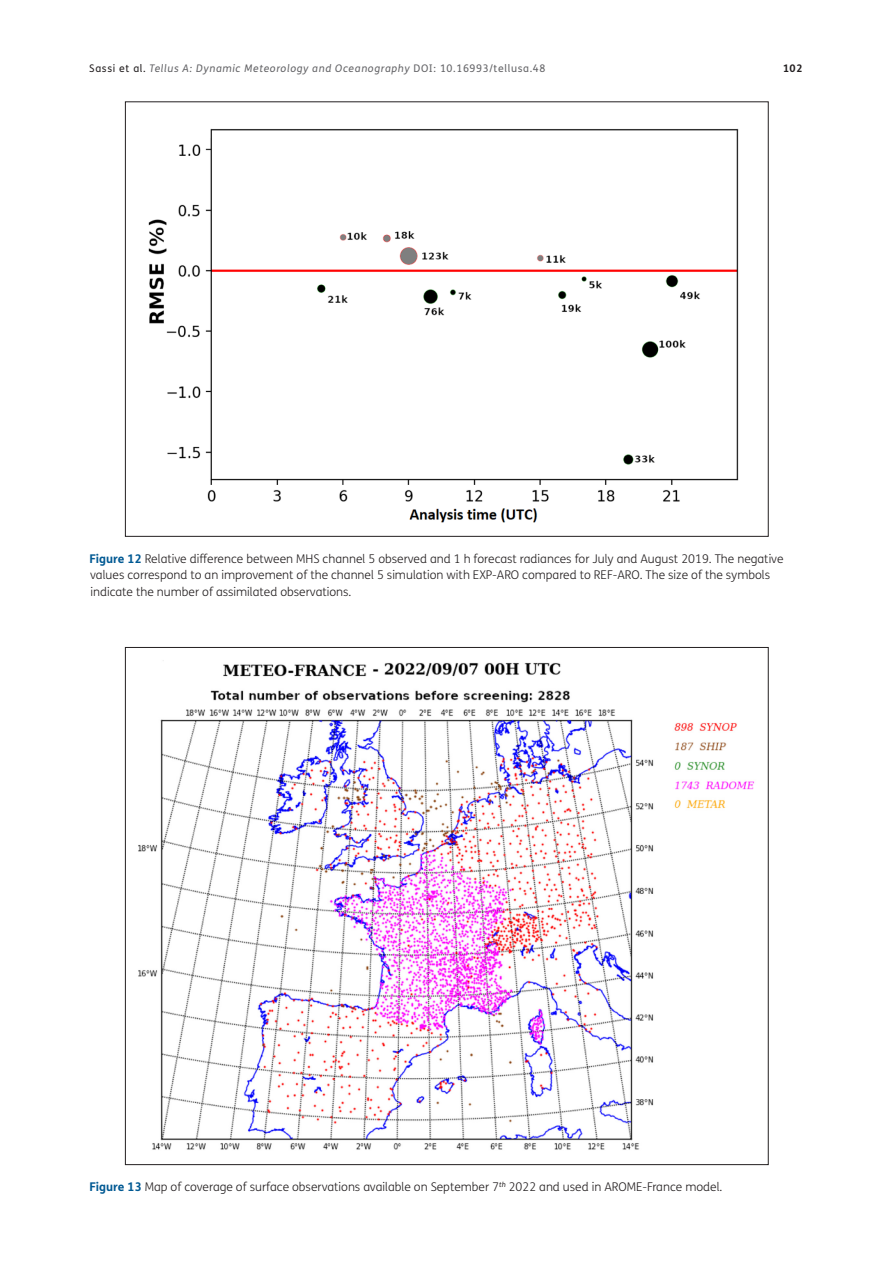
<style>
.page{position:relative;width:893px;height:1263px;background:#fff}
.page>*{position:absolute;margin:0;border:0;box-sizing:border-box;transform-origin:0 0}
.Figure_copy{font:300 12px/16.5px "FS Me";color:#231f20}
.t1{font:italic 10.5px "FS Me";letter-spacing:.06em;color:#636366}
.t2{font:700 10.5px "FS Me";color:#231f20}
.s1{font-style:normal;color:#231f20}
.s2{font-style:normal}
.s3{font-weight:700;color:#005993}
</style>
<div class="page">
<img style="left:148px;top:128px;width:591px;height:395px">
<img style="left:138px;top:660px;width:617px;height:490px">
<p class="t1" style="left:89px;top:62px;width:458px"><span class="s1">Sassi et al.</span> Tellus A: Dynamic Meteorology and Oceanography <span class="s2">DOI: 10.16993/tellusa.48</span></p>
<p class="t2" style="left:783px;top:61px;width:21px">102</p>
<p class="Figure_copy" style="left:90px;top:551px;width:695px"><span class="s3">Figure 12</span> Relative difference between MHS channel 5 observed and 1 h forecast radiances for July and August 2019. The negative values correspond to an improvement of the channel 5 simulation with EXP-ARO compared to REF-ARO. The size of the symbols indicate the number of assimilated observations.</p>
<p class="Figure_copy" style="left:90px;top:1179px;width:634px"><span class="s3">Figure 13</span> Map of coverage of surface observations available on September 7<sup>th</sup> 2022 and used in AROME-France model.</p>
</div>
